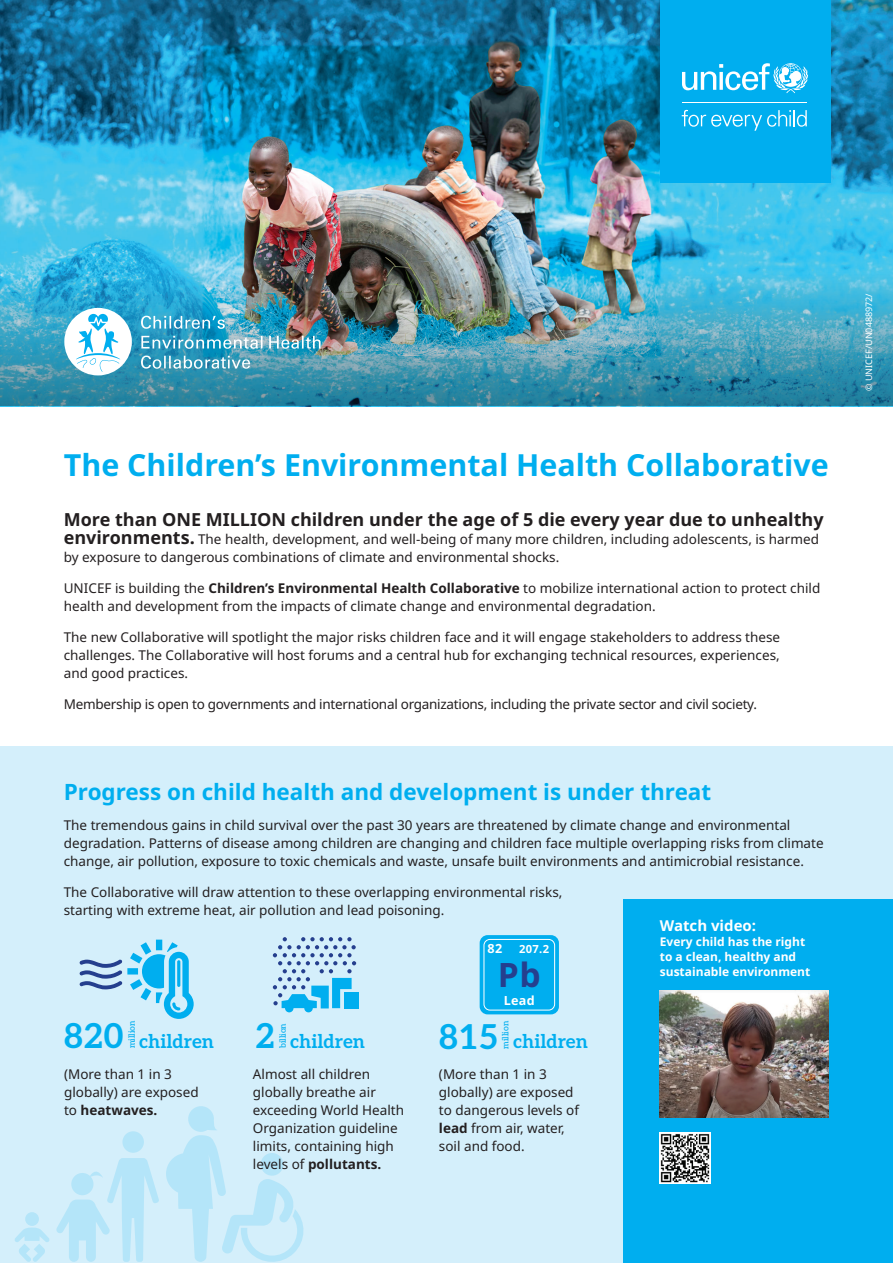
<style>
.page{position:relative;width:893px;height:1263px;background:#fff}
.page>*{position:absolute;margin:0;border:0;box-sizing:border-box;transform-origin:0 0}
.t1{font:34.35px "Aleo";color:#00aeef}
.t2{font:700 33.6px "Noto Sans";color:#253f8e}
.t3{font:700 30.45px "Noto Sans";color:#00aeef}
.t4{font:700 22.5px "Noto Sans";color:#00aeef}
.t5{font:18.9px "Aleo";color:#00aeef}
.t6{font:700 18px "Noto Sans";color:#231f20}
.t7{font:700 15px "Noto Sans";color:#fff}
.t8{font:13.5px/18px "Noto Sans";color:#231f20}
.t9{font:13.5px "Noto Sans";letter-spacing:-.02em;color:#231f20}
.t10{font:700 12.6px "Noto Sans";letter-spacing:.025em;color:#fff}
.t11{font:700 12px/15px "Noto Sans";color:#fff}
.t12{font:700 11.25px "Noto Sans";color:#fff}
.t13{font:9px "Noto Sans";color:#fff}
.t14{font:8.55px "Aleo";color:#00aeef}
.s1{font-weight:700;font-size:18px}
.s2{font-weight:700}
</style>
<div class="page">
<div style="left:0;top:747px;width:893px;height:516px;background:#d4effb"></div>
<img style="left:0;top:0;width:893px;height:226px">
<img style="left:0;top:226px;width:893px;height:180px">
<div style="left:25px;top:1212px;width:14px;height:14px;background:#b4e5f9;border-radius:50%"></div>
<svg style="left:15px;top:1227px;width:35px;height:35px"></svg>
<svg style="left:56px;top:1158px;width:103px;height:104px"></svg>
<div style="left:122px;top:1131px;width:22px;height:22px;background:#b4e5f9;border-radius:50%"></div>
<svg style="left:166px;top:1106px;width:138px;height:156px"></svg>
<svg style="left:80px;top:940px;width:114px;height:79px"></svg>
<div style="left:344px;top:992px;width:15px;height:17px;background:#00aeef"></div>
<svg style="left:273px;top:937px;width:83px;height:75px"></svg>
<div style="left:480px;top:935px;width:79px;height:79px;background:#00aeef;border-radius:8px"></div>
<div style="left:484px;top:939px;width:71px;height:71px;border:1px solid #fff;border-radius:6px"></div>
<div style="left:623px;top:900px;width:270px;height:363px;background:#00aeef"></div>
<img style="left:660px;top:990px;width:169px;height:127px">
<img style="left:660px;top:1132px;width:51px;height:51px">
<div style="left:660px;top:0;width:170px;height:182px;background:#00aeef"></div>
<svg style="left:682px;top:63px;width:126px;height:30px"></svg>
<hr style="left:682px;top:102px;width:125px;height:1px;background:#fff">
<svg style="left:682px;top:110px;width:125px;height:21px"></svg>
<img style="left:141px;top:316px;width:180px;height:53px">
<svg style="left:64px;top:308px;width:68px;height:67px"></svg>
<h3 class="t3" style="left:64px;top:444px;width:766px">The Children’s Environmental Health Collaborative</h3>
<h3 class="t6" style="left:64px;top:507px;width:761px">More than ONE MILLION children under the age of 5 die every year due to unhealthy</h3>
<p class="t8" style="left:64px;top:531px;width:757px"><span class="s1">environments.</span> The health, development, and well-being of many more children, including adolescents, is harmed by exposure to dangerous combinations of climate and environmental shocks.</p>
<p class="t8" style="left:64px;top:579px;width:758px">UNICEF is building the <span class="s2">Children’s Environmental Health Collaborative</span> to mobilize international action to protect child health and development from the impacts of climate change and environmental degradation.</p>
<p class="t8" style="left:64px;top:628px;width:718px;text-align:justify">The new Collaborative will spotlight the major risks children face and it will engage stakeholders to address these challenges. The Collaborative will host forums and a central hub for exchanging technical resources, experiences, and good practices.</p>
<p class="t9" style="left:64px;top:694px;width:695px">Membership is open to governments and international organizations, including the private sector and civil society.</p>
<h3 class="t4" style="left:64px;top:776px;width:649px">Progress on child health and development is under threat</h3>
<p class="t8" style="left:64px;top:816px;width:761px">The tremendous gains in child survival over the past 30 years are threatened by climate change and environmental degradation. Patterns of disease among children are changing and children face multiple overlapping risks from climate change, air pollution, exposure to toxic chemicals and waste, unsafe built environments and antimicrobial resistance.</p>
<p class="t8" style="left:64px;top:883px;width:500px">The Collaborative will draw attention to these overlapping environmental risks, starting with extreme heat, air pollution and lead poisoning.</p>
<p class="t7" style="left:660px;top:915px;width:98px">Watch video:</p>
<p class="t11" style="left:660px;top:934px;width:152px">Every child has the right to a clean, healthy and sustainable environment</p>
<p class="t10" style="left:487px;top:939px;width:16px">82</p>
<p class="t12" style="left:519px;top:940px;width:31px">207.2</p>
<h2 class="t2" style="left:498px;top:951px;width:45px">Pb</h2>
<p class="t10" style="left:504px;top:991px;width:33px">Lead</p>
<h1 class="t1" style="left:64px;top:1008px;width:61px">820</h1>
<p class="t14" style="left:125px;top:1048px;width:29px;rotate:-90deg">million</p>
<h3 class="t5" style="left:139px;top:1026px;width:76px">children</h3>
<p class="t8" style="left:64px;top:1065px;width:136px">(More than 1 in 3 globally) are exposed to <span class="s2">heatwaves.</span></p>
<h1 class="t1" style="left:255px;top:1009px;width:22px">2</h1>
<p class="t14" style="left:276px;top:1048px;width:26px;rotate:-90deg">billion</p>
<h3 class="t5" style="left:290px;top:1026px;width:76px">children</h3>
<h1 class="t1" style="left:439px;top:1010px;width:61px">815</h1>
<p class="t14" style="left:499px;top:1048px;width:29px;rotate:-90deg">million</p>
<h3 class="t5" style="left:513px;top:1026px;width:76px">children</h3>
<p class="t8" style="left:439px;top:1065px;width:142px">(More than 1 in 3 globally) are exposed to dangerous levels of <span class="s2">lead</span> from air, water, soil and food.</p>
<p class="t8" style="left:253px;top:1065px;width:153px">Almost all children globally breathe air exceeding World Health<br>Organization guideline limits, containing high levels of <span class="s2">pollutants.</span></p>
<p class="t13" style="left:862px;top:391px;width:99px;rotate:-90deg">© UNICEF/UN0488972/</p>
</div>
